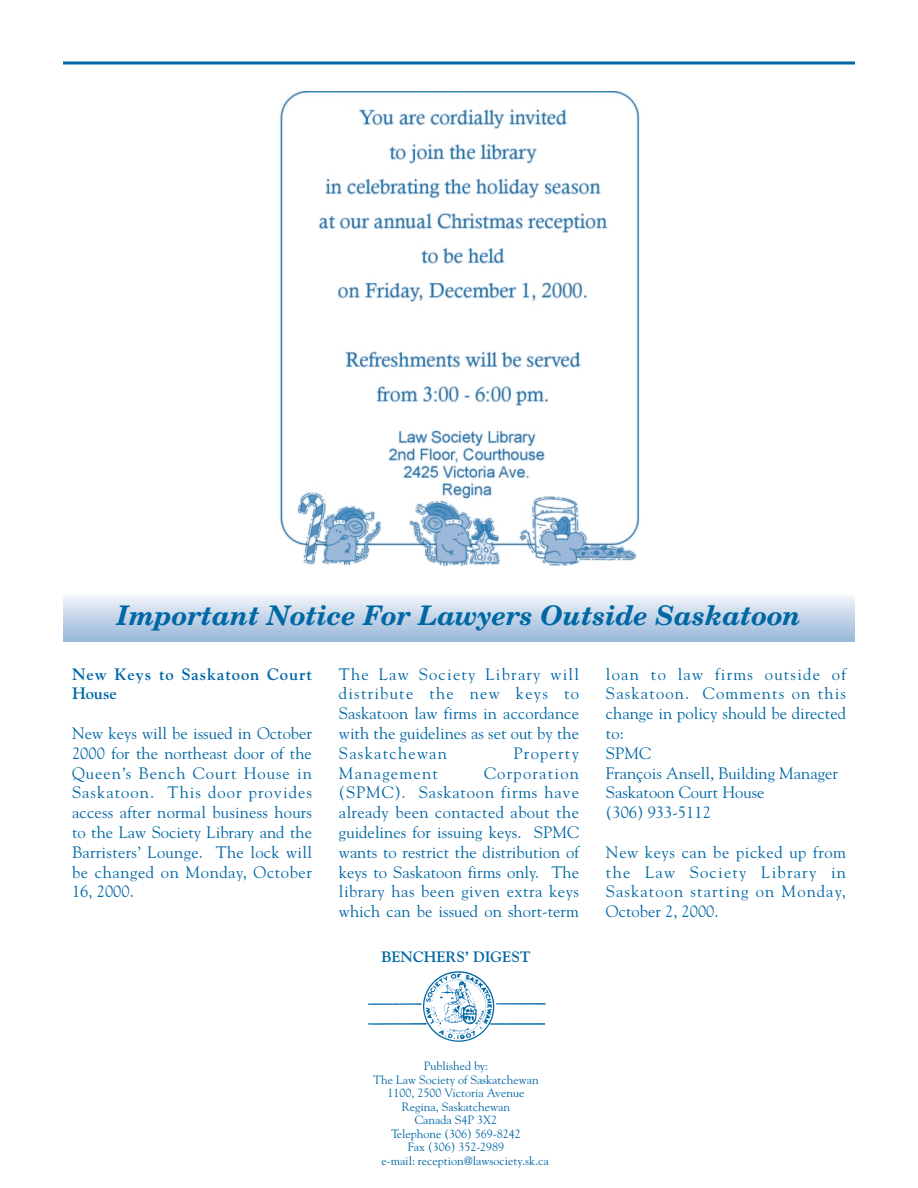
<style>
.page{position:relative;width:918px;height:1188px;background:#fff}
.page>*{position:absolute;margin:0;border:0;box-sizing:border-box;transform-origin:0 0}
.t1{font:italic 700 27px "New Century Schlbk";color:#0067a5}
.t2{font:16.5px/19.8px "Goudy";letter-spacing:.02em;color:#0067a5;text-align:justify}
.t3{font:16.5px/19.8px "Goudy";color:#0067a5}
.t4{font:700 16.5px/19.8px "Goudy";letter-spacing:.055em;color:#0067a5}
.t5{font:16.5px "Goudy";letter-spacing:.075em;color:#0067a5}
.t6{font:700 15px "Goudy";color:#0067a5}
.t7{font:12px "Goudy";color:#0067a5}
</style>
<div class="page">
<hr style="left:63px;top:62px;width:792px;height:2px;background:#0067a5">
<img style="left:368px;top:971px;width:178px;height:71px">
<hr style="left:63px;top:595px;width:792px;height:2px;background:#f1f5fa">
<hr style="left:63px;top:596px;width:792px;height:2px;background:#edf2f8">
<hr style="left:63px;top:598px;width:792px;height:2px;background:#e8eef6">
<hr style="left:63px;top:599px;width:792px;height:2px;background:#e4ebf5">
<hr style="left:63px;top:601px;width:792px;height:2px;background:#dde7f2">
<hr style="left:63px;top:603px;width:792px;height:2px;background:#d7e2f0">
<hr style="left:63px;top:605px;width:792px;height:2px;background:#d2dfee">
<hr style="left:63px;top:607px;width:792px;height:2px;background:#ccdbec">
<hr style="left:63px;top:609px;width:792px;height:2px;background:#c6d6ea">
<hr style="left:63px;top:610px;width:792px;height:2px;background:#c2d4e9">
<hr style="left:63px;top:612px;width:792px;height:2px;background:#bdd0e7">
<hr style="left:63px;top:614px;width:792px;height:2px;background:#b7cce4">
<hr style="left:63px;top:616px;width:792px;height:2px;background:#b2c8e2">
<hr style="left:63px;top:618px;width:792px;height:2px;background:#adc4e0">
<hr style="left:63px;top:620px;width:792px;height:2px;background:#a7c0de">
<hr style="left:63px;top:621px;width:792px;height:2px;background:#a3bedd">
<hr style="left:63px;top:623px;width:792px;height:2px;background:#a0bbdb">
<hr style="left:63px;top:625px;width:792px;height:2px;background:#99b8da">
<hr style="left:63px;top:627px;width:792px;height:2px;background:#94b4d8">
<hr style="left:63px;top:629px;width:792px;height:2px;background:#90b2d7">
<hr style="left:63px;top:631px;width:792px;height:2px;background:#8bafd5">
<hr style="left:63px;top:633px;width:792px;height:2px;background:#86acd4">
<hr style="left:63px;top:634px;width:792px;height:2px;background:#82aad2">
<hr style="left:63px;top:636px;width:792px;height:2px;background:#7da6d0">
<hr style="left:63px;top:638px;width:792px;height:2px;background:#78a3ce">
<hr style="left:63px;top:640px;width:792px;height:1px;background:#75a1cc">
<img style="left:280px;top:91px;width:360px;height:474px">
<h1 class="t1" style="left:117px;top:606px;width:686px">Important Notice For Lawyers Outside Saskatoon</h1>
<p class="t4" style="left:72px;top:665px;width:242px">New Keys to Saskatoon Court<br>House</p>
<p class="t2" style="left:72px;top:725px;width:242px">New keys will be issued in October 2000 for the northeast door of the Queen’s Bench Court House in Saskatoon. This door provides access after normal business hours to the Law Society Library and the Barristers’ Lounge. The lock will be changed on Monday, October 16, 2000.</p>
<p class="t2" style="left:339px;top:665px;width:242px">The Law Society Library will distribute the new keys to Saskatoon law firms in accordance with the guidelines as set out by the Saskatchewan</p>
<p class="t5" style="left:514px;top:747px;width:67px">Property</p>
<p class="t5" style="left:339px;top:766px;width:101px">Management</p>
<p class="t2" style="left:339px;top:764px;width:242px;text-indent:145px">Corporation (SPMC). Saskatoon firms have already been contacted about the guidelines for issuing keys. SPMC wants to restrict the distribution of keys to Saskatoon firms only. The library has been given extra keys which can be issued on short-term</p>
<p class="t6" style="left:381px;top:951px;width:151px">BENCHERS’ DIGEST</p>
<p class="t3" style="left:606px;top:665px;width:242px">loan to law firms outside of<br>Saskatoon. Comments on this change in policy should be directed to:<br>SPMC<br>François Ansell, Building Manager<br>Saskatoon Court House<br>(306) 933-5112</p>
<p class="t2" style="left:606px;top:844px;width:242px">New keys can be picked up from the Law Society Library in Saskatoon starting on Monday, October 2, 2000.</p>
<p class="t7" style="left:424px;top:1061px;width:66px">Published by:</p>
<p class="t7" style="left:373px;top:1075px;width:167px">The Law Society of Saskatchewan</p>
<p class="t7" style="left:387px;top:1088px;width:139px">1100, 2500 Victoria Avenue</p>
<p class="t7" style="left:402px;top:1102px;width:110px">Regina, Saskatchewan</p>
<p class="t7" style="left:415px;top:1115px;width:84px">Canada S4P 3X2</p>
<p class="t7" style="left:391px;top:1129px;width:131px">Telephone (306) 569-8242</p>
<p class="t7" style="left:408px;top:1142px;width:98px">Fax (306) 352-2989</p>
<p class="t7" style="left:381px;top:1156px;width:169px">e-mail: reception@lawsociety.sk.ca</p>
</div>
